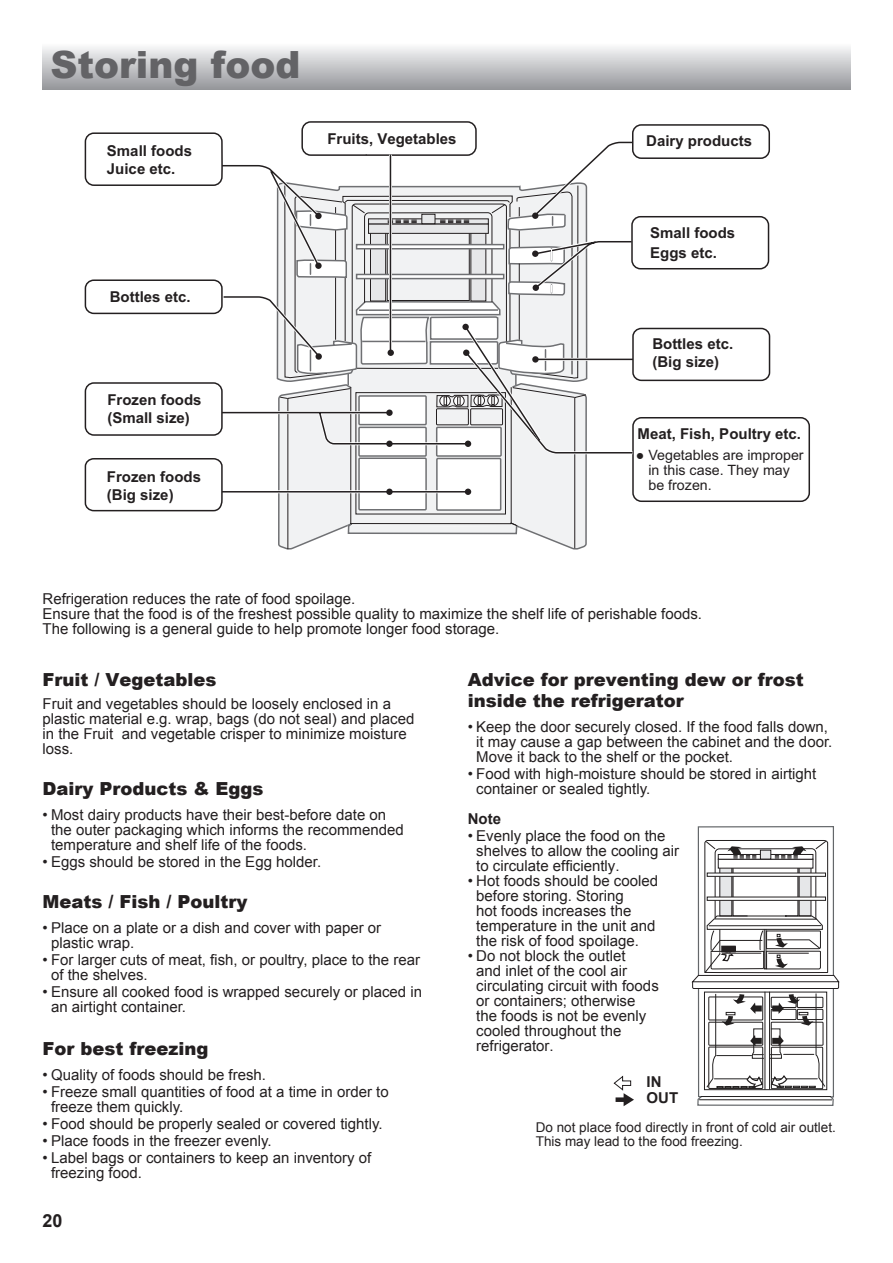
<style>
.page{position:relative;width:893px;height:1263px;background:#fff}
.page>*{position:absolute;margin:0;border:0;box-sizing:border-box;transform-origin:0 0}
.t1{font:900 37.5px "Arial";color:#636366}
.t2{font:900 18px/21px "Arial";color:#231f20}
.t3{font:700 18px "Arial";color:#231f20}
.t4{font:15px/15px "Arial";color:#231f20}
.t5{font:700 15px/18px "Arial";color:#231f20}
.t6{font:14.25px/15px "Arial";color:#231f20}
.t7{font:13.5px/14.2px "Arial";color:#231f20}
</style>
<div class="page">
<svg style="left:614px;top:1076px;width:20px;height:30px"></svg>
<svg style="left:692px;top:826px;width:147px;height:280px"></svg>
<div style="left:42px;top:43px;width:808px;height:46px;background:linear-gradient(to bottom,#fbfcfc,#98999d)"></div>
<svg style="left:636px;top:153px;width:174px;height:349px"></svg>
<div style="left:631px;top:216px;width:138px;height:53px;background:#fff;border:2px solid #231f20;border-radius:9px"></div>
<div style="left:633px;top:125px;width:136px;height:33px;background:#fff;border-radius:9px"></div>
<div style="left:632px;top:124px;width:138px;height:35px;border:2px solid #231f20;border-radius:9px"></div>
<div style="left:301px;top:121px;width:176px;height:35px;border:2px solid #231f20;border-radius:9px"></div>
<div style="left:85px;top:132px;width:138px;height:54px;background:#fff;border:2px solid #231f20;border-radius:9px"></div>
<div style="left:633px;top:328px;width:136px;height:56px;background:#fff;border-radius:9px"></div>
<div style="left:632px;top:328px;width:138px;height:53px;border:2px solid #231f20;border-radius:8px"></div>
<svg style="left:85px;top:139px;width:551px;height:410px"></svg>
<div style="left:462px;top:324px;width:7px;height:6px;background:#231f20;border-radius:50%"></div>
<h1 class="t1" style="left:51px;top:38px;width:252px">Storing food</h1>
<p class="t5" style="left:107px;top:142px;width:87px">Small foods<br>Juice etc.</p>
<p class="t5" style="left:327px;top:130px;width:131px">Fruits, Vegetables</p>
<p class="t5" style="left:110px;top:289px;width:82px">Bottles etc.</p>
<p class="t5" style="left:107px;top:391px;width:96px">Frozen foods (Small size)</p>
<p class="t5" style="left:107px;top:468px;width:96px">Frozen foods (Big size)</p>
<p class="t5" style="left:646px;top:132px;width:107px">Dairy products</p>
<p class="t5" style="left:650px;top:223px;width:87px;line-height:19.5px">Small foods<br>Eggs etc.</p>
<p class="t5" style="left:652px;top:336px;width:82px">Bottles etc. (Big size)</p>
<p class="t5" style="left:638px;top:425px;width:165px">Meat, Fish, Poultry etc.</p>
<p class="t6" style="left:648px;top:448px;width:157px;text-indent:-13px">● Vegetables are improper in this case. They may be frozen.</p>
<p class="t4" style="left:43px;top:591px;width:661px">Refrigeration reduces the rate of food spoilage.<br>Ensure that the food is of the freshest possible quality to maximize the shelf life of perishable foods.<br>The following is a general guide to help promote longer food storage.</p>
<p class="t2" style="left:43px;top:669px;width:176px">Fruit / Vegetables</p>
<p class="t4" style="left:43px;top:696px;width:373px">Fruit and vegetables should be loosely enclosed in a plastic material e.g. wrap, bags (do not seal) and placed in the Fruit and vegetable crisper to minimize moisture loss.</p>
<p class="t2" style="left:43px;top:777px;width:222px">Dairy Products &amp; Eggs</p>
<p class="t4" style="left:51px;top:807px;width:354px;text-indent:-9px">• Most dairy products have their best-before date on the outer packaging which informs the recommended temperature and shelf life of the foods.</p>
<p class="t4" style="left:43px;top:854px;width:280px">• Eggs should be stored in the Egg holder.</p>
<p class="t2" style="left:43px;top:890px;width:206px">Meats / Fish / Poultry</p>
<p class="t4" style="left:51px;top:920px;width:332px;text-indent:-9px">• Place on a plate or a dish and cover with paper or plastic wrap.</p>
<p class="t4" style="left:51px;top:952px;width:371px;text-indent:-9px">• For larger cuts of meat, fish, or poultry, place to the rear of the shelves.</p>
<p class="t4" style="left:51px;top:984px;width:372px;text-indent:-9px">• Ensure all cooked food is wrapped securely or placed in an airtight container.</p>
<p class="t2" style="left:43px;top:1037px;width:168px">For best freezing</p>
<p class="t4" style="left:43px;top:1067px;width:225px">• Quality of foods should be fresh.</p>
<p class="t4" style="left:51px;top:1084px;width:339px;text-indent:-9px">• Freeze small quantities of food at a time in order to freeze them quickly.</p>
<p class="t4" style="left:43px;top:1116px;width:342px">• Food should be properly sealed or covered tightly.</p>
<p class="t4" style="left:43px;top:1133px;width:231px">• Place foods in the freezer evenly.</p>
<p class="t4" style="left:51px;top:1150px;width:322px;text-indent:-9px">• Label bags or containers to keep an inventory of freezing food.</p>
<p class="t3" style="left:43px;top:1208px;width:22px">20</p>
<p class="t2" style="left:468px;top:669px;width:337px">Advice for preventing dew or frost inside the refrigerator</p>
<p class="t4" style="left:476px;top:719px;width:358px;text-indent:-9px">• Keep the door securely closed. If the food falls down, it may cause a gap between the cabinet and the door.<br>Move it back to the shelf or the pocket.</p>
<p class="t4" style="left:476px;top:766px;width:342px;text-indent:-9px">• Food with high-moisture should be stored in airtight container or sealed tightly.</p>
<p class="t5" style="left:468px;top:810px;width:35px">Note</p>
<p class="t4" style="left:476px;top:828px;width:204px;text-indent:-9px">• Evenly place the food on the shelves to allow the cooling air to circulate efficiently.</p>
<p class="t4" style="left:476px;top:873px;width:183px;text-indent:-9px">• Hot foods should be cooled before storing. Storing<br>hot foods increases the temperature in the unit and the risk of food spoilage.</p>
<p class="t4" style="left:476px;top:948px;width:184px;text-indent:-9px">• Do not block the outlet<br>and inlet of the cool air circulating circuit with foods or containers; otherwise the foods is not be evenly cooled throughout the refrigerator.</p>
<p class="t5" style="left:647px;top:1073px;width:33px;line-height:16.4px">IN<br>OUT</p>
<p class="t7" style="left:536px;top:1120px;width:302px">Do not place food directly in front of cold air outlet.<br>This may lead to the food freezing.</p>
</div>
